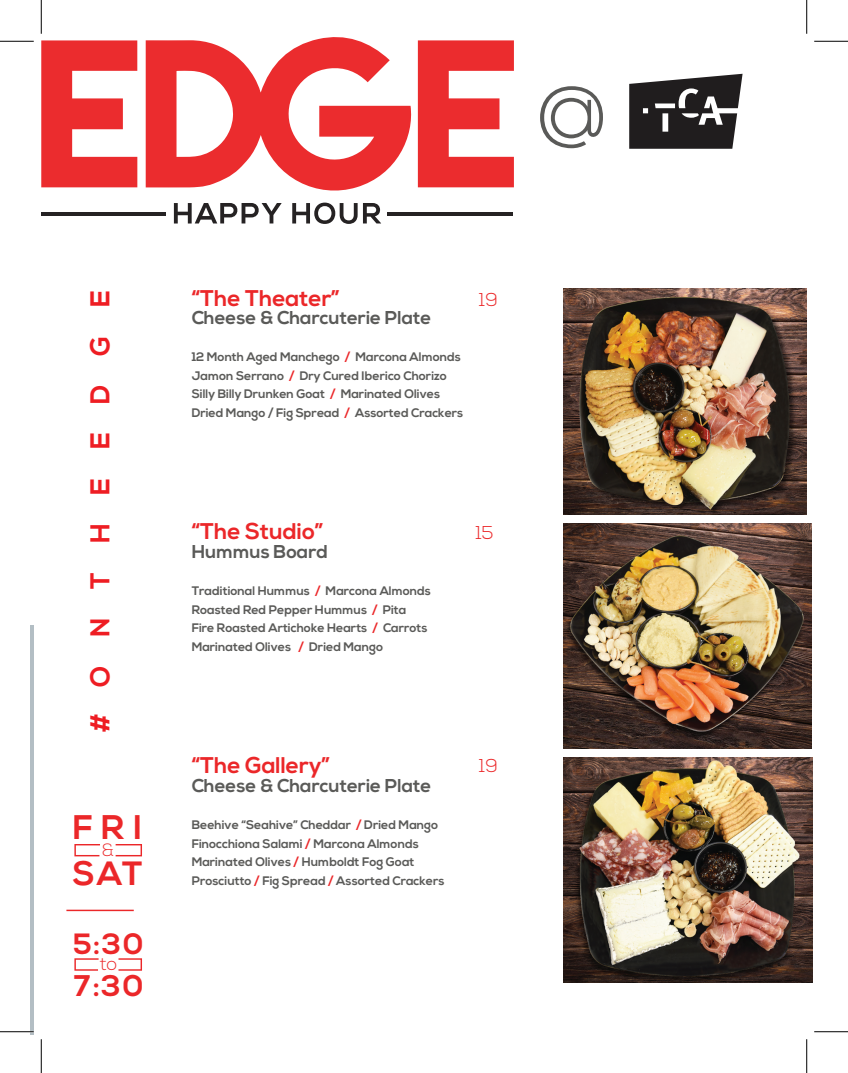
<style>
.page{position:relative;width:848px;height:1073px;background:#fff}
.page>*{position:absolute;margin:0;border:0;box-sizing:border-box;transform-origin:0 0}
.t1{font:300 80.75px "Nexa";color:#5a5a58}
.t2{font:700 34.12px "Nexa";color:#eb2729}
.t3{font:700 33.62px "Nexa";color:#eb2729}
.t4{font:700 29.75px "Nexa";color:#eb2729}
.t5{font:700 29.38px "Nexa";color:#eb2729}
.t6{font:700 27.12px "Nexa";letter-spacing:1.055em;color:#ee1d23}
.t7{font:700 22.62px "Nexa";color:#eb2729}
.t8{font:700 18.5px "Nexa";color:#5a5a58}
.t9{font:300 18.5px "Nexa";color:#eb2729}
.t10{font:300 18.38px "Nexa";color:#eb2729}
.t11{font:300 17.88px "Nexa";color:#eb2729}
.t12{font:700 12.38px/18.5px "Nexa";color:#5a5a58}
.s1{color:#eb2729}
</style>
<div class="page">
<hr style="left:30px;top:625px;width:3px;height:410px;background:#466070">
<svg style="left:146px;top:37px;width:266px;height:154px;fill:#eb2c2e"></svg>
<svg style="left:41px;top:40px;width:96px;height:147px"></svg>
<svg style="left:418px;top:40px;width:96px;height:147px"></svg>
<hr style="left:41px;top:212px;width:125px;height:3px;background:#201d1e">
<hr style="left:388px;top:212px;width:125px;height:3px;background:#201d1e">
<svg style="left:174px;top:203px;width:107px;height:20px"></svg>
<svg style="left:292px;top:203px;width:65px;height:21px"></svg>
<svg style="left:363px;top:203px;width:18px;height:20px"></svg>
<svg style="left:116px;top:844px;width:26px;height:12px"></svg>
<svg style="left:74px;top:844px;width:26px;height:12px"></svg>
<svg style="left:118px;top:958px;width:24px;height:12px"></svg>
<svg style="left:74px;top:958px;width:25px;height:12px"></svg>
<hr style="left:66px;top:909px;width:68px;height:2px;background:#eb2729">
<img style="left:563px;top:289px;width:243px;height:225px">
<img style="left:563px;top:523px;width:248px;height:225px">
<img style="left:563px;top:757px;width:249px;height:225px">
<svg style="left:629px;top:74px;width:113px;height:75px"></svg>
<hr style="left:0;top:1030px;width:34px;height:2px;background:#fff">
<hr style="left:0;top:41px;width:34px;height:1px;background:#000">
<hr style="left:814px;top:41px;width:34px;height:1px;background:#000">
<hr style="left:0;top:1031px;width:34px;height:1px;background:#000">
<hr style="left:814px;top:1031px;width:34px;height:1px;background:#000">
<hr style="left:41px;top:0;width:1px;height:34px;background:#000">
<hr style="left:41px;top:1039px;width:1px;height:33px;background:#000">
<hr style="left:806px;top:0;width:1px;height:34px;background:#000">
<hr style="left:806px;top:1039px;width:1px;height:33px;background:#000">
<h1 class="t1" style="left:535px;top:68px;width:76px">@</h1>
<h3 class="t6" style="left:84px;top:732px;width:443px;rotate:-90deg">#ONTHEEDGE</h3>
<h2 class="t2" style="left:73px;top:807px;width:71px">FRI</h2>
<h3 class="t11" style="left:101px;top:840px;width:14px">&amp;</h3>
<h3 class="t3" style="left:73px;top:853px;width:72px">SAT</h3>
<h3 class="t5" style="left:73px;top:927px;width:72px">5:30</h3>
<h3 class="t4" style="left:74px;top:968px;width:71px">7:30</h3>
<h3 class="t10" style="left:100px;top:953px;width:19px">to</h3>
<h3 class="t7" style="left:192px;top:285px;width:150px">“The Theater”</h3>
<h3 class="t8" style="left:192px;top:307px;width:241px">Cheese &amp; Charcuterie Plate</h3>
<p class="t12" style="left:192px;top:348px;width:273px">12 Month Aged Manchego <span class="s1">/</span> Marcona Almonds Jamon Serrano <span class="s1">/</span> Dry Cured Iberico Chorizo Silly Billy Drunken Goat <span class="s1">/</span> Marinated Olives Dried Mango / Fig Spread <span class="s1">/</span> Assorted Crackers</p>
<h3 class="t9" style="left:479px;top:288px;width:20px">19</h3>
<h3 class="t7" style="left:192px;top:518px;width:133px">“The Studio”</h3>
<h3 class="t8" style="left:192px;top:541px;width:138px">Hummus Board</h3>
<p class="t12" style="left:192px;top:582px;width:241px">Traditional Hummus <span class="s1">/</span> Marcona Almonds Roasted Red Pepper Hummus <span class="s1">/</span> Pita Fire Roasted Artichoke Hearts <span class="s1">/</span> Carrots Marinated Olives <span class="s1">/</span> Dried Mango</p>
<h3 class="t9" style="left:475px;top:522px;width:19px">15</h3>
<h3 class="t7" style="left:192px;top:752px;width:140px">“The Gallery”</h3>
<h3 class="t8" style="left:192px;top:774px;width:241px">Cheese &amp; Charcuterie Plate</h3>
<p class="t12" style="left:192px;top:816px;width:254px">Beehive “Seahive” Cheddar <span class="s1">/</span> Dried Mango Finocchiona Salami <span class="s1">/</span> Marcona Almonds Marinated Olives <span class="s1">/</span> Humboldt Fog Goat Prosciutto <span class="s1">/</span> Fig Spread <span class="s1">/</span> Assorted Crackers</p>
<h3 class="t9" style="left:479px;top:755px;width:20px">19</h3>
</div>
